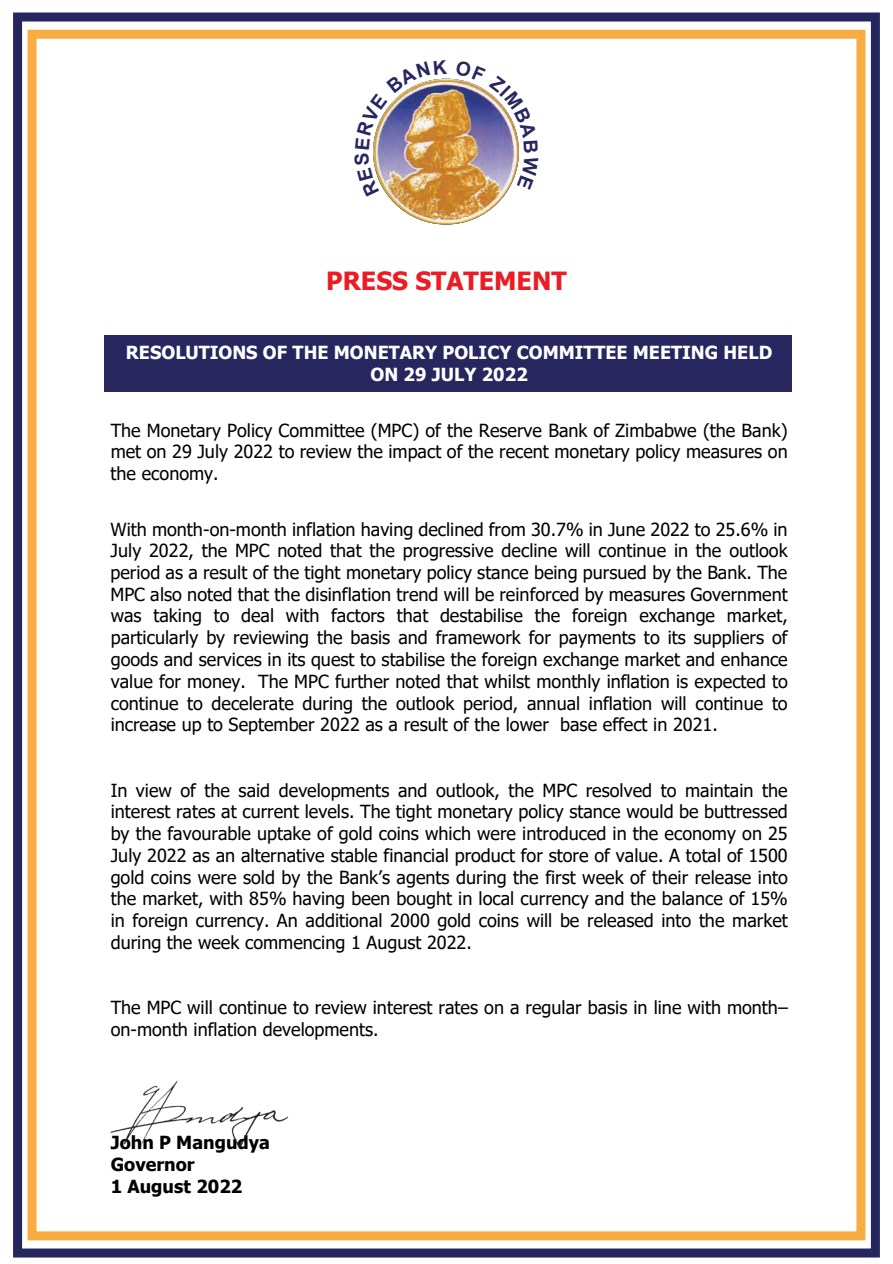
<style>
.page{position:relative;width:893px;height:1264px;background:#fff}
.page>*{position:absolute;margin:0;border:0;box-sizing:border-box;transform-origin:0 0}
.t1{font:700 25.05px "Tahoma";color:#ec1c24}
.t2{font:18px/21.8px "Tahoma";color:#000;text-align:justify}
.t3{font:700 18px/21.8px "Tahoma";color:#fff;text-align:center}
.t4{font:700 18px/21.8px "Tahoma";color:#000}
</style>
<div class="page">
<div style="left:104px;top:335px;width:687px;height:57px;background:#27265f"></div>
<img style="left:373px;top:79px;width:146px;height:145px;border-radius:73px">
<div style="left:13px;top:12px;width:866px;height:1245px;border:9px solid #26265f"></div>
<div style="left:28px;top:30px;width:837px;height:1209px;border:9px solid #f9ac42"></div>
<img style="left:110px;top:1080px;width:179px;height:70px">
<img style="left:373px;top:78px;width:74px;height:119px">
<img style="left:455px;top:79px;width:64px;height:111px">
<h1 class="t1" style="left:326px;top:263px;width:242px">PRESS STATEMENT</h1>
<p class="t3" style="left:126px;top:342px;width:648px">RESOLUTIONS OF THE MONETARY POLICY COMMITTEE MEETING HELD<br>ON 29 JULY 2022</p>
<p class="t2" style="left:111px;top:420px;width:678px">The Monetary Policy Committee (MPC) of the Reserve Bank of Zimbabwe (the Bank) met on 29 July 2022 to review the impact of the recent monetary policy measures on the economy.</p>
<p class="t2" style="left:110px;top:519px;width:679px">With month-on-month inflation having declined from 30.7% in June 2022 to 25.6% in July 2022, the MPC noted that the progressive decline will continue in the outlook period as a result of the tight monetary policy stance being pursued by the Bank. The MPC also noted that the disinflation trend will be reinforced by measures Government was taking to deal with factors that destabilise the foreign exchange market, particularly by reviewing the basis and framework for payments to its suppliers of goods and services in its quest to stabilise the foreign exchange market and enhance value for money. The MPC further noted that whilst monthly inflation is expected to continue to decelerate during the outlook period, annual inflation will continue to increase up to September 2022 as a result of the lower base effect in 2021.</p>
<p class="t2" style="left:111px;top:780px;width:678px">In view of the said developments and outlook, the MPC resolved to maintain the interest rates at current levels. The tight monetary policy stance would be buttressed by the favourable uptake of gold coins which were introduced in the economy on 25<br>July 2022 as an alternative stable financial product for store of value. A total of 1500 gold coins were sold by the Bank’s agents during the first week of their release into the market, with 85% having been bought in local currency and the balance of 15% in foreign currency. An additional 2000 gold coins will be released into the market during the week commencing 1 August 2022.</p>
<p class="t2" style="left:111px;top:997px;width:678px">The MPC will continue to review interest rates on a regular basis in line with month– on-month inflation developments.</p>
<p class="t4" style="left:111px;top:1132px;width:161px">John P Mangudya<br>Governor<br>1 August 2022</p>
</div>
